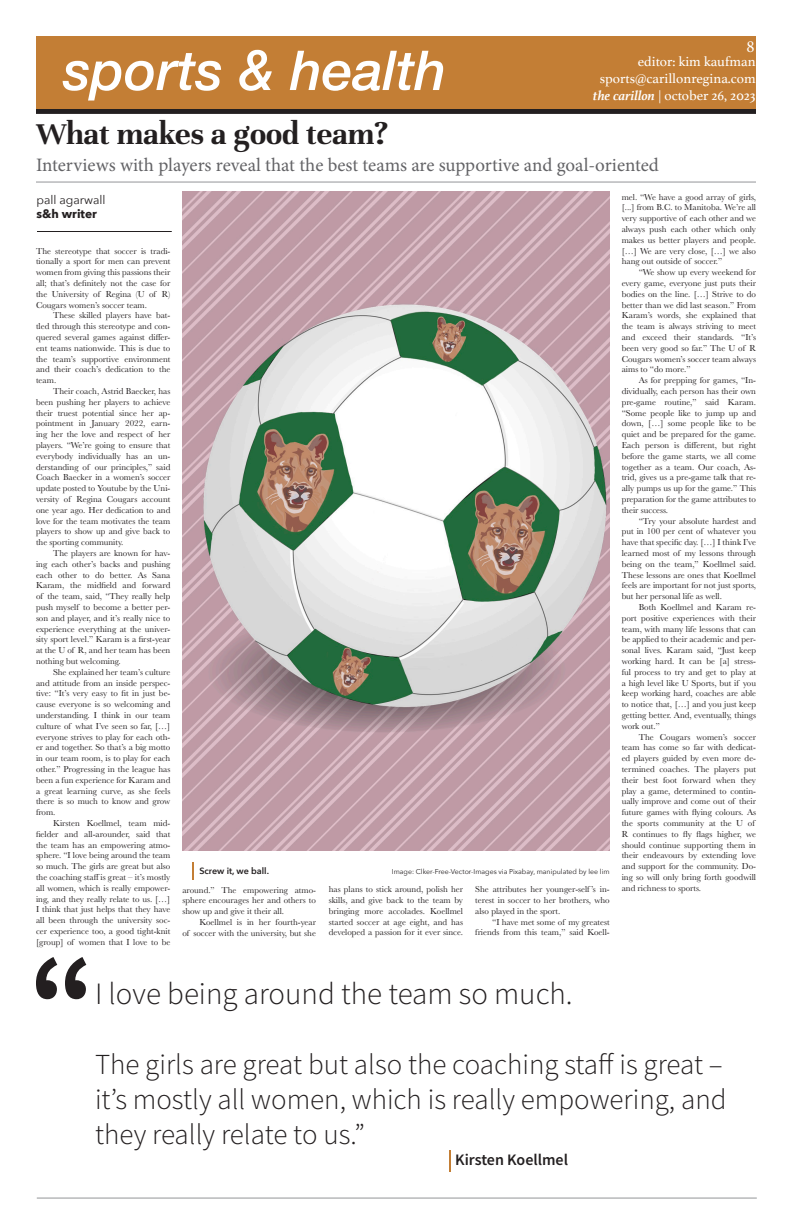
<style>
.page{position:relative;width:792px;height:1224px;background:#fff}
.page>*{position:absolute;margin:0;border:0;box-sizing:border-box;transform-origin:0 0}
.t1{font:700 122.4px "Source Sans Pro";color:#231f20}
.t2{font:italic 500 55px "Helvetica Neue";color:#fff}
.t3{font:700 33px "Unna";color:#231f20}
.t4{font:300 31px "Source Sans Pro";color:#231f20}
.t5{font:300 29px/35px "Source Sans Pro";color:#231f20}
.t6{font:19px "Minion Pro";letter-spacing:-.005em;color:#636366}
.t7{font:17px "Minion Pro";color:#fff}
.t8{font:600 16px "Source Sans Pro";color:#231f20}
.t9{font:14px/16.8px "Athelas";color:#fff;text-align:right}
.t10{font:12px "Avenir Next";color:#231f20}
.t11{font:700 12px "Avenir Next";color:#231f20}
.t12{font:9px/10.8px "Baskerville";color:#231f20;text-align:justify}
.t13{font:600 9px "Avenir Next";color:#231f20}
.t14{font:7px "Avenir Next";color:#231f20}
.s1{font-weight:700;font-style:italic}
</style>
<div class="page">
<div style="left:36px;top:109px;width:720px;height:5px;background:#231f20"></div>
<div style="left:36px;top:36px;width:720px;height:73px;background:#c37e35"></div>
<hr style="left:37px;top:1198px;width:720px;height:1px;background:#939598">
<hr style="left:37px;top:231px;width:135px;height:1px;background:#231f20">
<hr style="left:36px;top:182px;width:720px;height:1px;background:#939598">
<img style="left:183px;top:191px;width:427px;height:660px">
<img style="left:449px;top:1151px;width:2px;height:21px">
<svg style="left:192px;top:863px;width:2px;height:16px"></svg>
<h3 class="t7" style="left:746px;top:35px;width:10px">8</h3>
<h2 class="t2" style="left:63px;top:23px;width:385px">sports &amp; health</h2>
<h3 class="t9" style="left:593px;top:53px;width:164px">editor: kim kaufman sports@carillonregina.com <span class="s1">the carillon</span> | october 26, 2023</h3>
<h3 class="t3" style="left:36px;top:110px;width:354px">What makes a good team?</h3>
<h3 class="t6" style="left:36px;top:152px;width:624px">Interviews with players reveal that the best teams are supportive and goal-oriented</h3>
<h3 class="t10" style="left:36px;top:190px;width:71px">pall agarwall</h3>
<h3 class="t11" style="left:36px;top:204px;width:62px">s&amp;h writer</h3>
<p class="t12" style="left:36px;top:245px;width:136px">The stereotype that soccer is tradi&shy;tionally a sport for men can prevent women from giving this passions their all; that’s definitely not the case for the University of Regina (U of R)<br>Cougars women’s soccer team.</p>
<p class="t12" style="left:36px;top:310px;width:136px;text-indent:17px">These skilled players have bat&shy;tled through this stereotype and con&shy;quered several games against differ&shy;ent teams nationwide. This is due to the team’s supportive environment and their coach’s dedication to the team.</p>
<p class="t12" style="left:36px;top:386px;width:136px;text-indent:17px">Their coach, Astrid Baecker, has been pushing her players to achieve their truest potential since her ap&shy;pointment in January 2022, earn&shy;ing her the love and respect of her players. “We’re going to ensure that everybody individually has an un&shy;derstanding of our principles,” said Coach Baecker in a women’s soccer update posted to Youtube by the Uni&shy;versity of Regina Cougars account one year ago. Her dedication to and love for the team motivates the team players to show up and give back to the sporting community.</p>
<p class="t12" style="left:36px;top:548px;width:136px;text-indent:17px">The players are known for hav&shy;ing each other’s backs and pushing each other to do better. As Sana Karam, the midfield and forward of the team, said, “They really help push myself to become a better per&shy;son and player, and it’s really nice to experience everything at the univer&shy;sity sport level.” Karam is a first-year at the U of R, and her team has been nothing but welcoming.</p>
<p class="t12" style="left:36px;top:667px;width:136px;text-indent:17px">She explained her team’s culture and attitude from an inside perspec&shy;tive: “It’s very easy to fit in just be&shy;cause everyone is so welcoming and understanding. I think in our team culture of what I’ve seen so far, […] everyone strives to play for each oth&shy;er and together. So that’s a big motto in our team room, is to play for each other.” Progressing in the league has been a fun experience for Karam and a great learning curve, as she feels there is so much to know and grow from.</p>
<p class="t12" style="left:36px;top:818px;width:136px;text-indent:17px">Kirsten Koellmel, team mid&shy;fielder and all-arounder, said that the team has an empowering atmo&shy;sphere. “I love being around the team so much. The girls are great but also the coaching staff is great – it’s mostly all women, which is really empower&shy;ing, and they really relate to us. […] I think that just helps that they have all been through the university soc&shy;cer experience too, a good tight-knit [group] of women that I love to be</p>
<p class="t13" style="left:199px;top:863px;width:71px">Screw it, we ball.</p>
<p class="t14" style="left:392px;top:865px;width:219px">Image: Clker-Free-Vector-Images via Pixabay, manipulated by lee lim</p>
<p class="t12" style="left:182px;top:885px;width:135px">around.” The empowering atmo&shy;sphere encourages her and others to show up and give it their all.</p>
<p class="t12" style="left:182px;top:917px;width:135px;text-align:right">Koellmel is in her fourth-year<br>of soccer with the university, but she</p>
<p class="t12" style="left:329px;top:884px;width:136px">has plans to stick around, polish her skills, and give back to the team by bringing more accolades. Koellmel started soccer at age eight, and has developed a passion for it ever since.</p>
<p class="t12" style="left:475px;top:884px;width:136px">She attributes her younger-self ’s in&shy;terest in soccer to her brothers, who also played in the sport.</p>
<p class="t12" style="left:475px;top:916px;width:136px;text-align:right">“I have met some of my greatest friends from this team,” said Koell-</p>
<h1 class="t1" style="left:29px;top:917px;width:67px">“</h1>
<h3 class="t4" style="left:95px;top:974px;width:479px">I love being around the team so much.</h3>
<p class="t12" style="left:622px;top:191px;width:136px">mel. “We have a good array of girls, [...] from B.C. to Manitoba. We’re all very supportive of each other and we always push each other which only makes us better players and people. […] We are very close, […] we also hang out outside of soccer.”</p>
<p class="t12" style="left:622px;top:267px;width:136px;text-indent:17px">“We show up every weekend for every game, everyone just puts their bodies on the line. […] Strive to do better than we did last season.” From Karam’s words, she explained that the team is always striving to meet and exceed their standards. “It’s been very good so far.” The U of R Cougars women’s soccer team always aims to “do more.”</p>
<p class="t12" style="left:622px;top:375px;width:136px;text-indent:17px">As for prepping for games, “In&shy;dividually, each person has their own pre-game routine,” said Karam. “Some people like to jump up and down, […] some people like to be quiet and be prepared for the game.<br>Each person is different, but right before the game starts, we all come together as a team. Our coach, As&shy;trid, gives us a pre-game talk that re&shy;ally pumps us up for the game.” This preparation for the game attributes to their success.</p>
<p class="t12" style="left:622px;top:515px;width:136px;text-indent:17px">“Try your absolute hardest and put in 100 per cent of whatever you have that specific day. […] I think I’ve learned most of my lessons through being on the team,” Koellmel said.<br>These lessons are ones that Koellmel feels are important for not just sports, but her personal life as well.</p>
<p class="t12" style="left:622px;top:602px;width:136px;text-indent:17px">Both Koellmel and Karam re&shy;port positive experiences with their team, with many life lessons that can be applied to their academic and per&shy;sonal lives. Karam said, “Just keep working hard. It can be [a] stress&shy;ful process to try and get to play at a high level like U Sports, but if you keep working hard, coaches are able to notice that, […] and you just keep getting better. And, eventually, things work out.”</p>
<p class="t12" style="left:622px;top:731px;width:136px;text-align:left;text-indent:17px">The Cougars women’s soccer team has come so far with dedicat&shy;ed players guided by even more de&shy;termined coaches. The players put their best foot forward when they play a game, determined to contin&shy;ually improve and come out of their future games with flying colours. As the sports community at the U of R continues to fly flags higher, we should continue supporting them in their endeavours by extending love and support for the community. Do&shy;ing so will only bring forth goodwill and richness to sports.</p>
<h3 class="t5" style="left:95px;top:1047px;width:633px">The girls are great but also the coaching staff is great – it’s mostly all women, which is really empowering, and they really relate to us.”</h3>
<h3 class="t8" style="left:455px;top:1149px;width:114px">Kirsten Koellmel</h3>
</div>
